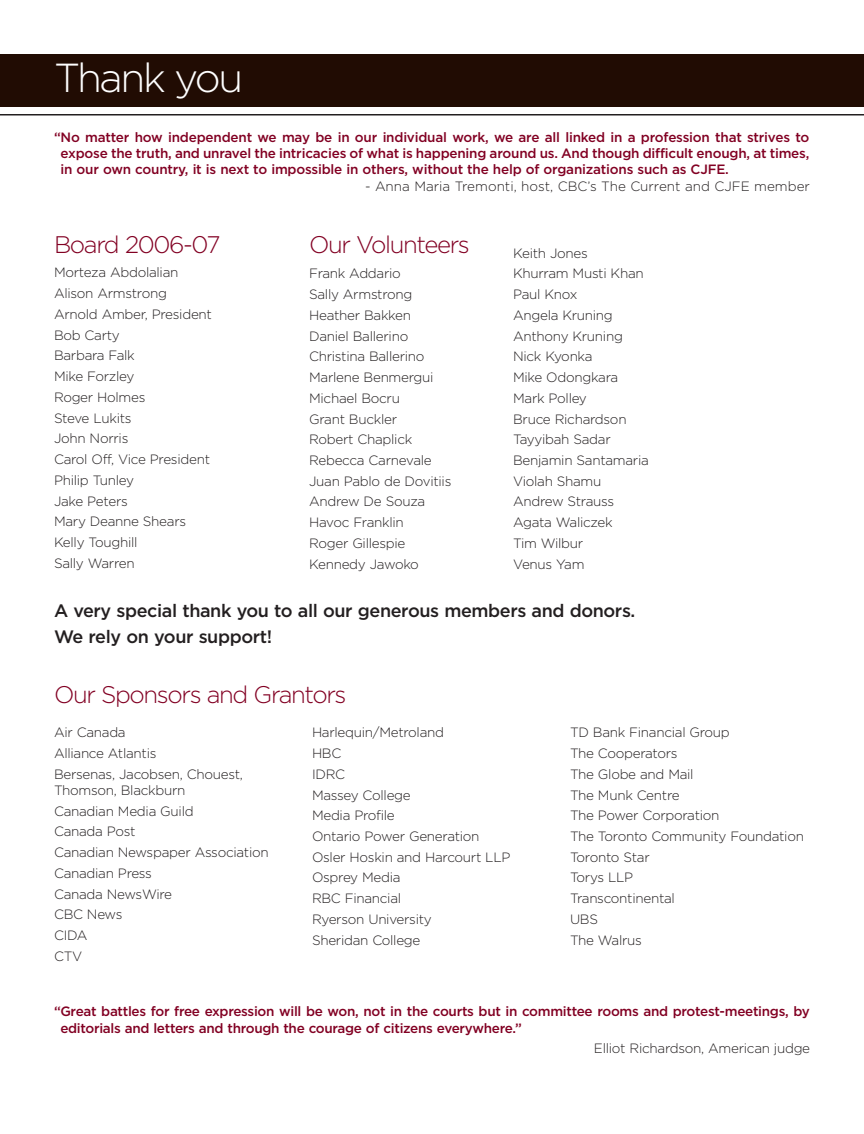
<style>
.page{position:relative;width:864px;height:1134px;background:#fff}
.page>*{position:absolute;margin:0;border:0;box-sizing:border-box;transform-origin:0 0}
.t1{font:300 40.5px "Gotham";letter-spacing:-.055em;color:#fff}
.t2{font:300 24px "Gotham";letter-spacing:-.055em;color:#820123}
.t3{font:500 18px/26.1px "Gotham";letter-spacing:-.02em;color:#231f20}
.t4{font:300 13.5px/20.7px "Gotham";letter-spacing:-.02em;color:#231f20}
.t5{font:500 13.5px/16.2px "Gotham";letter-spacing:-.02em;color:#820123}
.t6{font:300 13.5px "Gotham";color:#231f20}
</style>
<div class="page">
<hr style="left:0;top:114px;width:864px;height:2px;background:#231f20">
<div style="left:1px;top:54px;width:863px;height:52px;background:#210c03"></div>
<h1 class="t1" style="left:54px;top:54px;width:191px">Thank you</h1>
<p class="t5" style="left:61px;top:129px;width:750px;text-align:justify;text-indent:-7px">“No matter how independent we may be in our individual work, we are all linked in a profession that strives to expose the truth, and unravel the intricacies of what is happening around us. And though difficult enough, at times, in our own country, it is next to impossible in others, without the help of organizations such as CJFE.</p>
<p class="t6" style="left:365px;top:178px;width:446px">- Anna Maria Tremonti, host, CBC’s The Current and CJFE member</p>
<h2 class="t2" style="left:54px;top:231px;width:168px">Board 2006-07</h2>
<p class="t4" style="left:54px;top:262px;width:160px">Morteza Abdolalian<br>Alison Armstrong<br>Arnold Amber, President<br>Bob Carty<br>Barbara Falk<br>Mike Forzley<br>Roger Holmes<br>Steve Lukits<br>John Norris<br>Carol Off, Vice President<br>Philip Tunley<br>Jake Peters<br>Mary Deanne Shears<br>Kelly Toughill<br>Sally Warren</p>
<h3 class="t3" style="left:54px;top:598px;width:583px">A very special thank you to all our generous members and donors.<br>We rely on your support!</h3>
<h2 class="t2" style="left:309px;top:231px;width:162px">Our Volunteers</h2>
<p class="t4" style="left:309px;top:263px;width:144px">Frank Addario<br>Sally Armstrong<br>Heather Bakken<br>Daniel Ballerino<br>Christina Ballerino<br>Marlene Benmergui<br>Michael Bocru<br>Grant Buckler<br>Robert Chaplick<br>Rebecca Carnevale<br>Juan Pablo de Dovitiis<br>Andrew De Souza<br>Havoc Franklin<br>Roger Gillespie<br>Kennedy Jawoko</p>
<p class="t4" style="left:513px;top:243px;width:137px">Keith Jones<br>Khurram Musti Khan<br>Paul Knox<br>Angela Kruning<br>Anthony Kruning<br>Nick Kyonka<br>Mike Odongkara<br>Mark Polley<br>Bruce Richardson<br>Tayyibah Sadar<br>Benjamin Santamaria<br>Violah Shamu<br>Andrew Strauss<br>Agata Waliczek<br>Tim Wilbur<br>Venus Yam</p>
<h2 class="t2" style="left:54px;top:681px;width:294px">Our Sponsors and Grantors</h2>
<p class="t4" style="left:54px;top:722px;width:191px">Air Canada<br>Alliance Atlantis<br>Bersenas, Jacobsen, Chouest,</p>
<p class="t4" style="left:54px;top:780px;width:216px">Thomson, Blackburn<br>Canadian Media Guild<br>Canada Post<br>Canadian Newspaper Association<br>Canadian Press<br>Canada NewsWire<br>CBC News<br>CIDA<br>CTV</p>
<p class="t4" style="left:312px;top:722px;width:200px">Harlequin/Metroland<br>HBC<br>IDRC<br>Massey College<br>Media Profile<br>Ontario Power Generation<br>Osler Hoskin and Harcourt LLP<br>Osprey Media<br>RBC Financial<br>Ryerson University<br>Sheridan College</p>
<p class="t4" style="left:570px;top:722px;width:235px">TD Bank Financial Group<br>The Cooperators<br>The Globe and Mail<br>The Munk Centre<br>The Power Corporation<br>The Toronto Community Foundation<br>Toronto Star<br>Torys LLP<br>Transcontinental<br>UBS<br>The Walrus</p>
<p class="t5" style="left:60px;top:1004px;width:751px;text-indent:-6px">“Great battles for free expression will be won, not in the courts but in committee rooms and protest-meetings, by editorials and letters and through the courage of citizens everywhere.”</p>
<p class="t4" style="left:594px;top:1038px;width:218px">Elliot Richardson, American judge</p>
</div>
